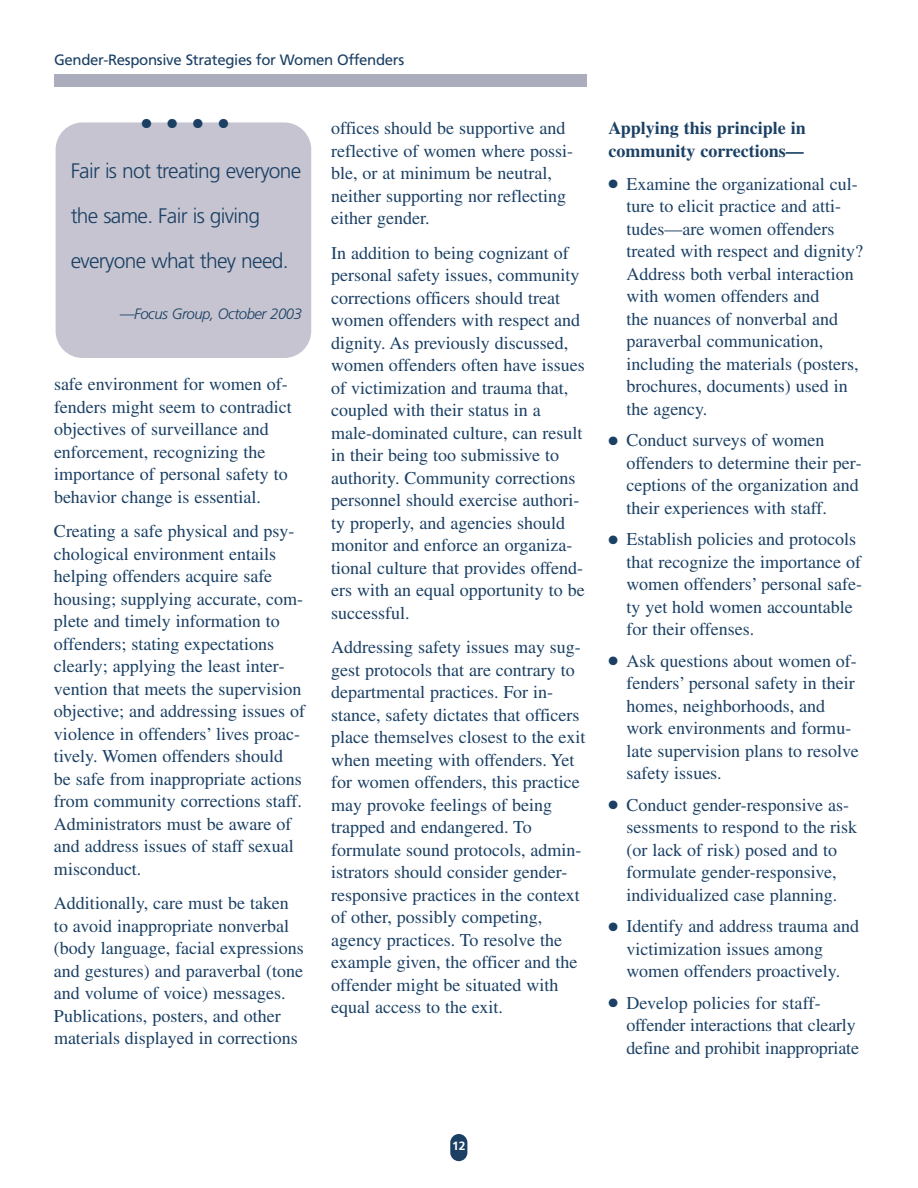
<style>
.page{position:relative;width:918px;height:1188px;background:#fff}
.page>*{position:absolute;margin:0;border:0;box-sizing:border-box;transform-origin:0 0}
.t1{font:29.25px "Helvetica";color:#1b4064}
.t2{font:300 21px/44.8px "Frutiger";letter-spacing:-.035em;color:#1b4064}
.t3{font:18px/22.5px "Times";color:#1b4064}
.t4{font:700 18px/22.5px "Times";color:#1b4064}
.t5{font:15px "Frutiger";letter-spacing:-.02em;color:#1b4064}
.t6{font:italic 300 15px "Frutiger";letter-spacing:-.035em;color:#1b4064}
.t7{font:700 12px "Frutiger";color:#fff}
</style>
<div class="page">
<div style="left:54px;top:75px;width:533px;height:12px;background:#acadbc"></div>
<div style="left:450px;top:1134px;width:17px;height:27px;background:#1b4064;border-radius:9px"></div>
<div style="left:56px;top:122px;width:255px;height:236px;background:#c5c4d0;border-radius:27px"></div>
<p class="t5" style="left:54px;top:54px;width:352px">Gender-Responsive Strategies for Women Offenders</p>
<h1 class="t1" style="left:142px;top:113px;width:89px">••••</h1>
<p class="t2" style="left:71px;top:150px;width:232px">Fair is not treating everyone the same. Fair is giving everyone what they need.</p>
<p class="t6" style="left:120px;top:307px;width:184px">—Focus Group, October 2003</p>
<p class="t3" style="left:54px;top:375px;width:239px">safe environment for women of&shy;fenders might seem to contradict objectives of surveillance and enforcement, recognizing the importance of personal safety to behavior change is essential.</p>
<p class="t3" style="left:54px;top:522px;width:253px">Creating a safe physical and psy&shy;chological environment entails helping offenders acquire safe housing; supplying accurate, com&shy;plete and timely information to offenders; stating expectations clearly; applying the least inter&shy;vention that meets the supervision objective; and addressing issues of violence in offenders’ lives proac&shy;tively. Women offenders should<br>be safe from inappropriate actions from community corrections staff.<br>Administrators must be aware of and address issues of staff sexual misconduct.</p>
<p class="t3" style="left:54px;top:894px;width:251px">Additionally, care must be taken to avoid inappropriate nonverbal (body language, facial expressions and gestures) and paraverbal (tone and volume of voice) messages.<br>Publications, posters, and other materials displayed in corrections</p>
<p class="t3" style="left:331px;top:119px;width:243px">offices should be supportive and reflective of women where possi&shy;ble, or at minimum be neutral, neither supporting nor reflecting either gender.</p>
<p class="t3" style="left:331px;top:243px;width:255px">In addition to being cognizant of personal safety issues, community corrections officers should treat women offenders with respect and dignity. As previously discussed, women offenders often have issues of victimization and trauma that, coupled with their status in a male-dominated culture, can result in their being too submissive to authority. Community corrections personnel should exercise authori&shy;ty properly, and agencies should monitor and enforce an organiza&shy;tional culture that provides offend&shy;ers with an equal opportunity to be successful.</p>
<p class="t3" style="left:331px;top:638px;width:256px">Addressing safety issues may sug&shy;gest protocols that are contrary to departmental practices. For in&shy;stance, safety dictates that officers place themselves closest to the exit when meeting with offenders. Yet for women offenders, this practice may provoke feelings of being trapped and endangered. To formulate sound protocols, admin&shy;istrators should consider gender&shy;responsive practices in the context of other, possibly competing, agency practices. To resolve the example given, the officer and the offender might be situated with equal access to the exit.</p>
<p class="t4" style="left:608px;top:119px;width:199px">Applying this principle in community corrections—</p>
<p class="t3" style="left:626px;top:174px;width:238px;text-indent:-18px">● Examine the organizational cul&shy;ture to elicit practice and atti&shy;tudes—are women offenders treated with respect and dignity?<br>Address both verbal interaction with women offenders and<br>the nuances of nonverbal and paraverbal communication, including the materials (posters, brochures, documents) used in the agency.</p>
<p class="t3" style="left:626px;top:431px;width:237px;text-indent:-18px">● Conduct surveys of women offenders to determine their per&shy;ceptions of the organization and their experiences with staff.</p>
<p class="t3" style="left:626px;top:530px;width:237px;text-indent:-18px">● Establish policies and protocols that recognize the importance of women offenders’ personal safe&shy;ty yet hold women accountable for their offenses.</p>
<p class="t3" style="left:626px;top:651px;width:234px;text-indent:-18px">● Ask questions about women of&shy;fenders’ personal safety in their homes, neighborhoods, and work environments and formu&shy;late supervision plans to resolve safety issues.</p>
<p class="t3" style="left:626px;top:795px;width:232px;text-indent:-18px">● Conduct gender-responsive as&shy;sessments to respond to the risk (or lack of risk) posed and to formulate gender-responsive, individualized case planning.</p>
<p class="t3" style="left:626px;top:917px;width:234px;text-indent:-18px">● Identify and address trauma and victimization issues among women offenders proactively.</p>
<p class="t3" style="left:626px;top:993px;width:234px;text-indent:-18px">● Develop policies for staff&shy;offender interactions that clearly define and prohibit inappropriate</p>
<p class="t7" style="left:452px;top:1141px;width:15px">12</p>
</div>
